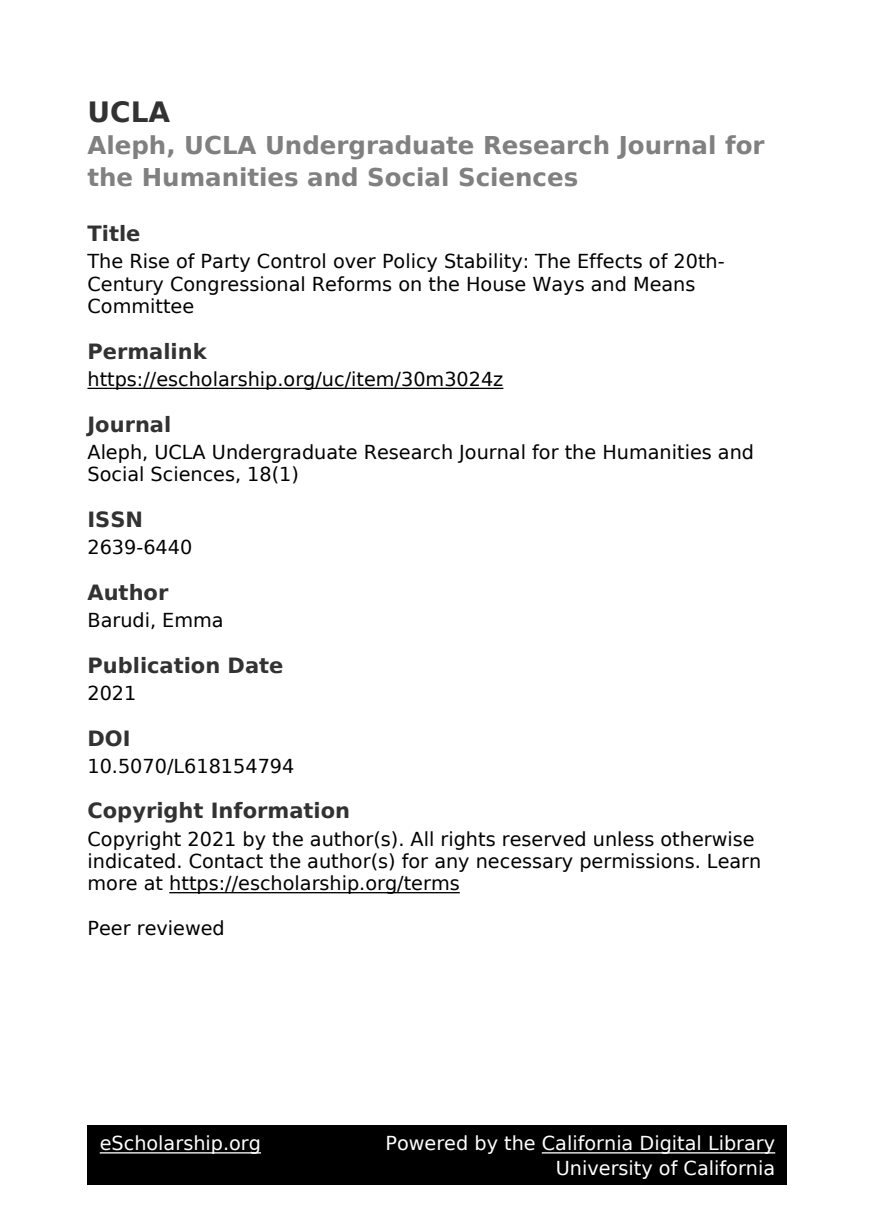
<style>
.page{position:relative;width:875px;height:1225px;background:#fff}
.page>*{position:absolute;margin:0;border:0;box-sizing:border-box;transform-origin:0 0}
.t1{font:700 28px "DejaVu Sans";color:#323232}
.t2{font:700 24.5px/31.3px "DejaVu Sans";color:#808080}
.t3{font:700 21px "DejaVu Sans";color:#323232}
.t4{font:19.25px/22.4px "DejaVu Sans";color:#000}
.t5{font:19.25px/24.5px "DejaVu Sans";color:#fff;text-align:right}
</style>
<div class="page">
<hr style="left:88px;top:388px;width:415px;height:1px;background:#000">
<hr style="left:169px;top:892px;width:291px;height:1px;background:#000">
<div style="left:88px;top:1125px;width:700px;height:60px;background:#000"></div>
<hr style="left:100px;top:1152px;width:161px;height:2px;background:#fff">
<hr style="left:542px;top:1152px;width:233px;height:2px;background:#fff">
<h1 class="t1" style="left:88px;top:101px;width:84px">UCLA</h1>
<p class="t2" style="left:88px;top:132px;width:679px">Aleph, UCLA Undergraduate Research Journal for the Humanities and Social Sciences</p>
<p class="t3" style="left:88px;top:225px;width:54px">Title</p>
<p class="t4" style="left:88px;top:252px;width:639px">The Rise of Party Control over Policy Stability: The Effects of 20th-<br>Century Congressional Reforms on the House Ways and Means<br>Committee</p>
<p class="t3" style="left:88px;top:343px;width:121px">Permalink</p>
<p class="t4" style="left:88px;top:370px;width:417px">https://escholarship.org/uc/item/30m3024z</p>
<p class="t3" style="left:88px;top:416px;width:85px">Journal</p>
<p class="t4" style="left:88px;top:443px;width:668px">Aleph, UCLA Undergraduate Research Journal for the Humanities and<br>Social Sciences, 18(1)</p>
<p class="t3" style="left:88px;top:511px;width:57px">ISSN</p>
<p class="t4" style="left:88px;top:538px;width:106px">2639-6440</p>
<p class="t3" style="left:88px;top:584px;width:82px">Author</p>
<p class="t4" style="left:88px;top:611px;width:138px">Barudi, Emma</p>
<p class="t3" style="left:88px;top:657px;width:198px">Publication Date</p>
<p class="t4" style="left:88px;top:684px;width:50px">2021</p>
<p class="t3" style="left:88px;top:730px;width:45px">DOI</p>
<p class="t4" style="left:88px;top:756px;width:208px">10.5070/L618154794</p>
<p class="t3" style="left:88px;top:803px;width:264px">Copyright Information</p>
<p class="t4" style="left:88px;top:829px;width:675px">Copyright 2021 by the author(s). All rights reserved unless otherwise indicated. Contact the author(s) for any necessary permissions. Learn more at https://escholarship.org/terms</p>
<p class="t4" style="left:88px;top:919px;width:139px">Peer reviewed</p>
<p class="t5" style="left:100px;top:1133px;width:163px">eScholarship.org</p>
<p class="t5" style="left:385px;top:1133px;width:391px">Powered by the California Digital Library<br>University of California</p>
</div>
